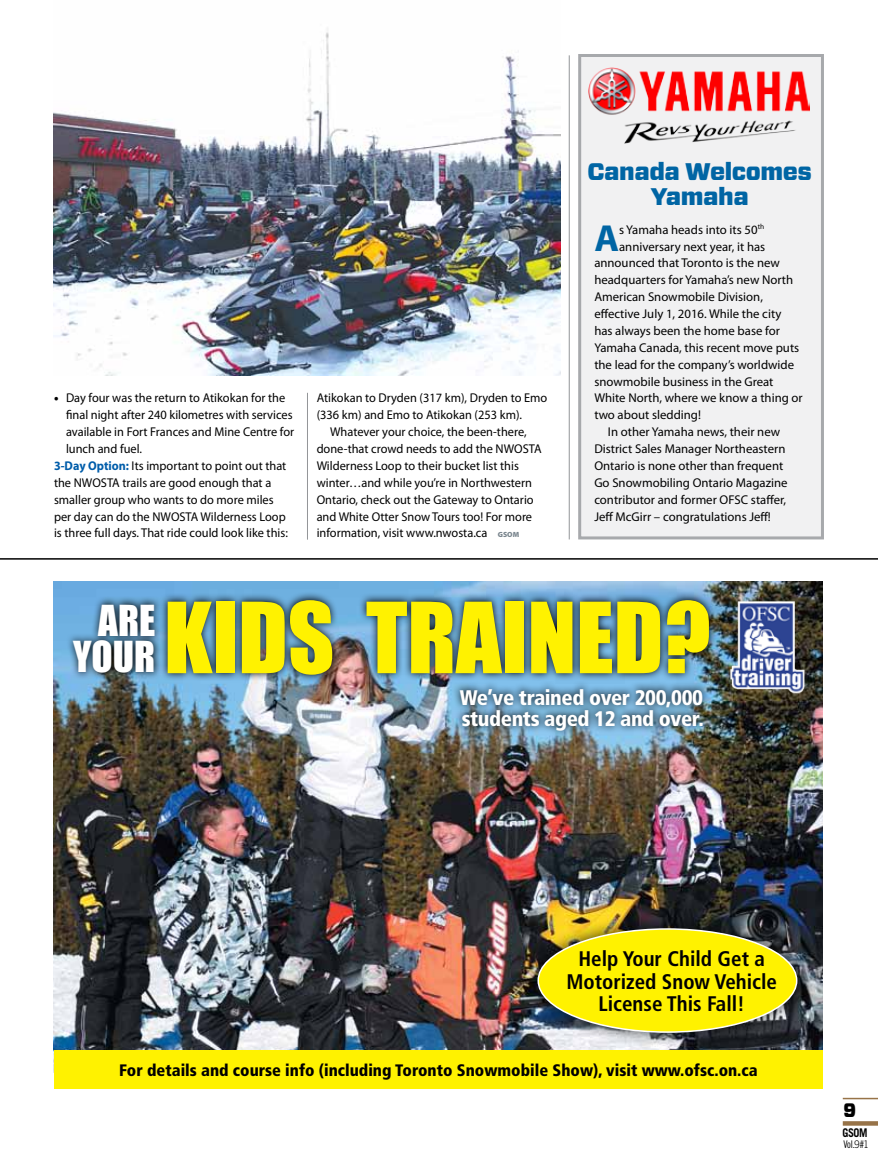
<style>
.page{position:relative;width:878px;height:1161px;background:#fff}
.page>*{position:absolute;margin:0;border:0;box-sizing:border-box;transform-origin:0 0}
.t1{font:90.45px "Impact";color:#fff200}
.t2{font:39.15px/36.2px "Impact";color:#fff;text-align:right}
.t3{font:700 37.8px "Myriad Pro";color:#0065a4}
.t4{font:900 24px/25.5px "Forza";letter-spacing:-.02em;color:#0065a4;text-align:center}
.t5{font:700 condensed 21.15px/22.6px "Frutiger";color:#000;text-align:center}
.t6{font:900 condensed 21.15px/21.1px "Frutiger";letter-spacing:-.02em;color:#fff}
.t7{font:900 19.5px "Forza";color:#000;scale:.9 1}
.t8{font:900 condensed 16.65px "Frutiger";color:#000}
.t9{font:12.75px "Myriad Pro";color:#000}
.t10{font:700 12px "Trade Gothic LT Std";color:#000;scale:.9 1}
.t11{font:10.5px "Trade Gothic LT Std Cn 18";color:#000;scale:.9 1}
.s1{font-weight:900}
.s2{font-weight:700;color:#005daa}
.s3{font-weight:900;font-size:7.5px;color:#7a868e}
.s4{font-family:"Trade Gothic LT Std";font-weight:300}
</style>
<div class="page">
<div style="left:842px;top:1121px;width:36px;height:5px;background:#977348"></div>
<hr style="left:842px;top:1098px;width:36px;height:1px;background:#977348">
<img style="left:54px;top:32px;width:507px;height:343px">
<div style="left:578px;top:54px;width:246px;height:485px;background:#f1f1f2;border:3px solid #a7a9ac"></div>
<hr style="left:0;top:558px;width:878px;height:2px;background:#000">
<img style="left:588px;top:67px;width:221px;height:77px">
<hr style="left:307px;top:393px;width:1px;height:147px;background:#939598">
<hr style="left:569px;top:55px;width:1px;height:484px;background:#939598">
<img style="left:54px;top:582px;width:768px;height:469px">
<div style="left:54px;top:1051px;width:768px;height:38px;background:#fff200"></div>
<img style="left:729px;top:591px;width:76px;height:105px">
<svg style="left:66px;top:596px;width:94px;height:84px;background:#436882"></svg>
<svg style="left:160px;top:592px;width:557px;height:91px;background:#395164"></svg>
<div style="left:522px;top:913px;width:289px;height:135px;background:#000;opacity:.75"></div>
<div style="left:538px;top:929px;width:258px;height:103px;background:#fff200;border-radius:50%"></div>
<img style="left:452px;top:681px;width:258px;height:58px">
<p class="t9" style="left:54px;top:390px;width:233px"><span class="s1">•</span> Day four was the return to Atikokan for the</p>
<p class="t9" style="left:66px;top:407px;width:228px">final night after 240 kilometres with services</p>
<p class="t9" style="left:66px;top:424px;width:230px">available in Fort Frances and Mine Centre for</p>
<p class="t9" style="left:66px;top:441px;width:78px">lunch and fuel.</p>
<p class="t9" style="left:54px;top:458px;width:234px"><span class="s2">3-Day Option:</span> Its important to point out that</p>
<p class="t9" style="left:54px;top:475px;width:219px">the NWOSTA trails are good enough that a</p>
<p class="t9" style="left:54px;top:492px;width:221px">smaller group who wants to do more miles</p>
<p class="t9" style="left:54px;top:508px;width:233px">per day can do the NWOSTA Wilderness Loop</p>
<p class="t9" style="left:54px;top:525px;width:235px">is three full days. That ride could look like this:</p>
<p class="t9" style="left:317px;top:390px;width:232px">Atikokan to Dryden (317 km), Dryden to Emo</p>
<p class="t9" style="left:317px;top:407px;width:207px">(336 km) and Emo to Atikokan (253 km).</p>
<p class="t9" style="left:330px;top:424px;width:198px">Whatever your choice, the been-there,</p>
<p class="t9" style="left:317px;top:441px;width:226px">done-that crowd needs to add the NWOSTA</p>
<p class="t9" style="left:317px;top:458px;width:204px">Wilderness Loop to their bucket list this</p>
<p class="t9" style="left:317px;top:475px;width:217px">winter…and while you’re in Northwestern</p>
<p class="t9" style="left:317px;top:492px;width:218px">Ontario, check out the Gateway to Ontario</p>
<p class="t9" style="left:317px;top:508px;width:217px">and White Otter Snow Tours too! For more</p>
<p class="t9" style="left:317px;top:525px;width:204px">information, visit www.nwosta.ca <span class="s3">GSOM</span></p>
<h3 class="t4" style="left:587px;top:159px;width:226px">Canada Welcomes<br>Yamaha</h3>
<h3 class="t3" style="left:594px;top:213px;width:26px">A</h3>
<p class="t9" style="left:619px;top:222px;width:147px">s Yamaha heads into its 50<sup>th</sup></p>
<p class="t9" style="left:619px;top:238px;width:148px">anniversary next year, it has</p>
<p class="t9" style="left:594px;top:255px;width:187px">announced that Toronto is the new</p>
<p class="t9" style="left:594px;top:272px;width:200px">headquarters for Yamaha’s new North</p>
<p class="t9" style="left:594px;top:289px;width:170px">American Snowmobile Division,</p>
<p class="t9" style="left:594px;top:306px;width:188px">effective July 1, 2016. While the city</p>
<p class="t9" style="left:594px;top:323px;width:187px">has always been the home base for</p>
<p class="t9" style="left:594px;top:340px;width:206px">Yamaha Canada, this recent move puts</p>
<p class="t9" style="left:594px;top:357px;width:201px">the lead for the company’s worldwide</p>
<p class="t9" style="left:594px;top:373px;width:181px">snowmobile business in the Great</p>
<p class="t9" style="left:594px;top:390px;width:210px">White North, where we know a thing or</p>
<p class="t9" style="left:594px;top:407px;width:108px">two about sledding!</p>
<p class="t9" style="left:608px;top:424px;width:174px">In other Yamaha news, their new</p>
<p class="t9" style="left:594px;top:441px;width:193px">District Sales Manager Northeastern</p>
<p class="t9" style="left:594px;top:458px;width:190px">Ontario is none other than frequent</p>
<p class="t9" style="left:594px;top:475px;width:195px">Go Snowmobiling Ontario Magazine</p>
<p class="t9" style="left:594px;top:492px;width:193px">contributor and former OFSC staffer,</p>
<p class="t9" style="left:594px;top:509px;width:178px">Jeff McGirr – congratulations Jeff!</p>
<h2 class="t2" style="left:73px;top:602px;width:84px">ARE<br>YOUR</h2>
<h1 class="t1" style="left:164px;top:582px;width:548px">KIDS TRAINED?</h1>
<h3 class="t6" style="left:460px;top:687px;width:246px">We’ve trained over 200,000 students aged 12 and over.</h3>
<h3 class="t5" style="left:566px;top:947px;width:212px">Help Your Child Get a<br>Motorized Snow Vehicle<br>License This Fall!</h3>
<h3 class="t8" style="left:119px;top:1060px;width:640px">For details and course info (including Toronto Snowmobile Show), visit www.ofsc.on.ca</h3>
<h3 class="t7" style="left:843px;top:1097px;width:15px">9</h3>
<p class="t10" style="left:842px;top:1126px;width:29px">GSOM</p>
<p class="t11" style="left:843px;top:1138px;width:30px">Vol.<span class="s4">9</span>#<span class="s4">1</span></p>
</div>
